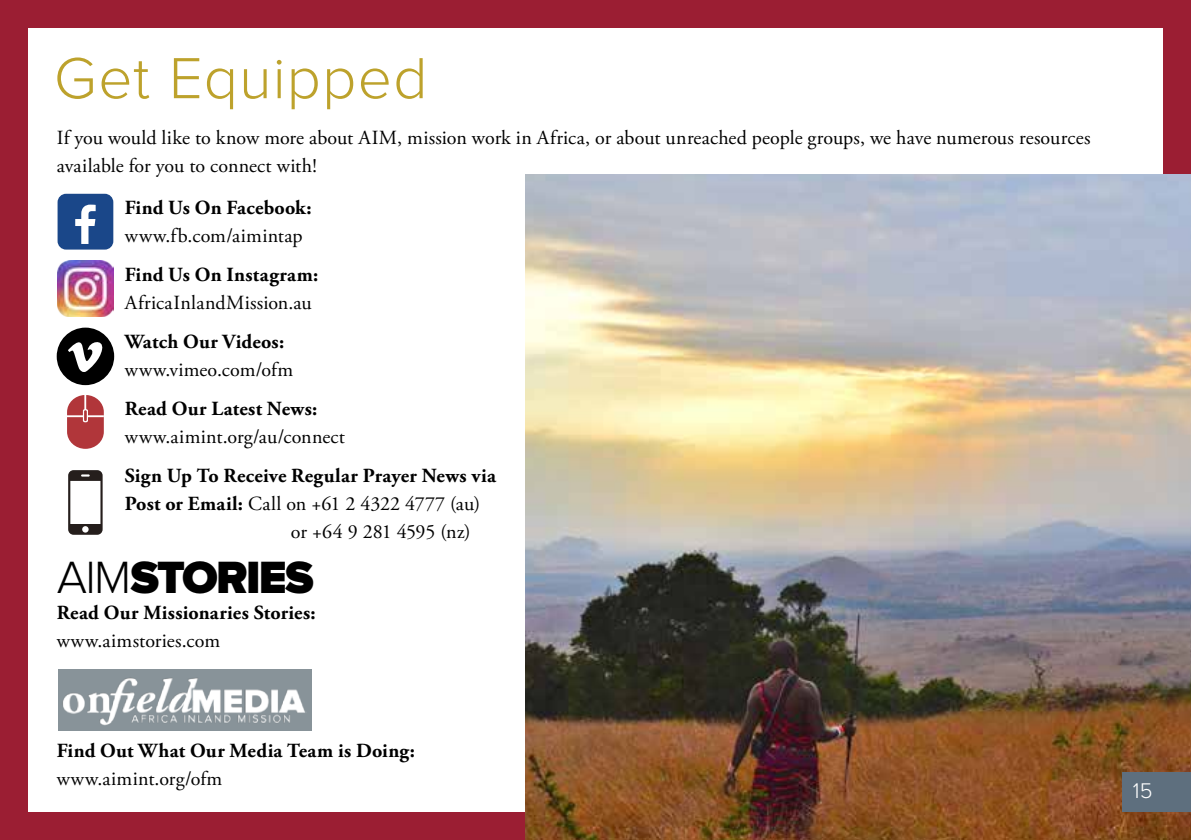
<style>
.page{position:relative;width:1191px;height:840px;background:#fff}
.page>*{position:absolute;margin:0;border:0;box-sizing:border-box;transform-origin:0 0}
.t1{font:300 60px "Proxima Nova";letter-spacing:.02em;color:#bda22c}
.t2{font:900 46.8px "Proxima Nova";letter-spacing:-.04em;color:#000}
.t3{font:300 22px "Proxima Nova";color:#fff}
.t4{font:20px/28px "Adobe Garamond Pro";letter-spacing:.01em;color:#000}
.t5{font:700 20px "Adobe Garamond Pro";letter-spacing:.01em;color:#000}
.t6{font:20px "Adobe Garamond Pro";letter-spacing:-.01em;color:#000}
.s1{font-weight:700}
.s2{font-weight:300}
</style>
<div class="page">
<div style="left:0;top:0;width:1191px;height:839px;background:#9b1e33"></div>
<div style="left:28px;top:28px;width:1134px;height:783px;background:#fff"></div>
<img style="left:525px;top:174px;width:666px;height:665px">
<svg style="left:68px;top:470px;width:35px;height:64px"></svg>
<div style="left:58px;top:669px;width:253px;height:61px;background:#889399"></div>
<img style="left:63px;top:677px;width:243px;height:48px">
<div style="left:1123px;top:771px;width:68px;height:40px;background:#5e6f7e"></div>
<div style="left:58px;top:194px;width:55px;height:55px;background:#1a4789;border-radius:8px"></div>
<svg style="left:75px;top:204px;width:21px;height:40px"></svg>
<svg style="left:57px;top:327px;width:57px;height:58px"></svg>
<img style="left:58px;top:260px;width:56px;height:56px">
<svg style="left:67px;top:395px;width:37px;height:53px;background:#c05c60"></svg>
<h1 class="t1" style="left:54px;top:44px;width:375px">Get Equipped</h1>
<p class="t4" style="left:57px;top:124px;width:1035px">If you would like to know more about AIM, mission work in Africa, or about unreached people groups, we have numerous resources available for you to connect with!</p>
<p class="t5" style="left:125px;top:196px;width:188px">Find Us On Facebook:</p>
<p class="t4" style="left:125px;top:222px;width:179px">www.fb.com/aimintap</p>
<p class="t5" style="left:125px;top:263px;width:195px">Find Us On Instagram:</p>
<p class="t4" style="left:125px;top:289px;width:189px">AfricaInlandMission.au</p>
<p class="t5" style="left:125px;top:330px;width:161px">Watch Our Videos:</p>
<p class="t4" style="left:125px;top:356px;width:170px">www.vimeo.com/ofm</p>
<p class="t5" style="left:125px;top:397px;width:194px">Read Our Latest News:</p>
<p class="t4" style="left:125px;top:423px;width:222px">www.aimint.org/au/connect</p>
<p class="t5" style="left:125px;top:463px;width:373px">Sign Up To Receive Regular Prayer News via</p>
<p class="t4" style="left:125px;top:489px;width:357px"><span class="s1">Post or Email:</span> Call on +61 2 4322 4777 (au)</p>
<p class="t6" style="left:291px;top:519px;width:181px">or +64 9 281 4595 (nz)</p>
<h2 class="t2" style="left:57px;top:549px;width:259px"><span class="s2">AIM</span>STORIES</h2>
<p class="t5" style="left:57px;top:601px;width:260px">Read Our Missionaries Stories:</p>
<p class="t4" style="left:57px;top:627px;width:165px">www.aimstories.com</p>
<p class="t5" style="left:57px;top:738px;width:360px">Find Out What Our Media Team is Doing:</p>
<p class="t4" style="left:57px;top:765px;width:167px">www.aimint.org/ofm</p>
<p class="t3" style="left:1133px;top:778px;width:21px">15</p>
</div>
